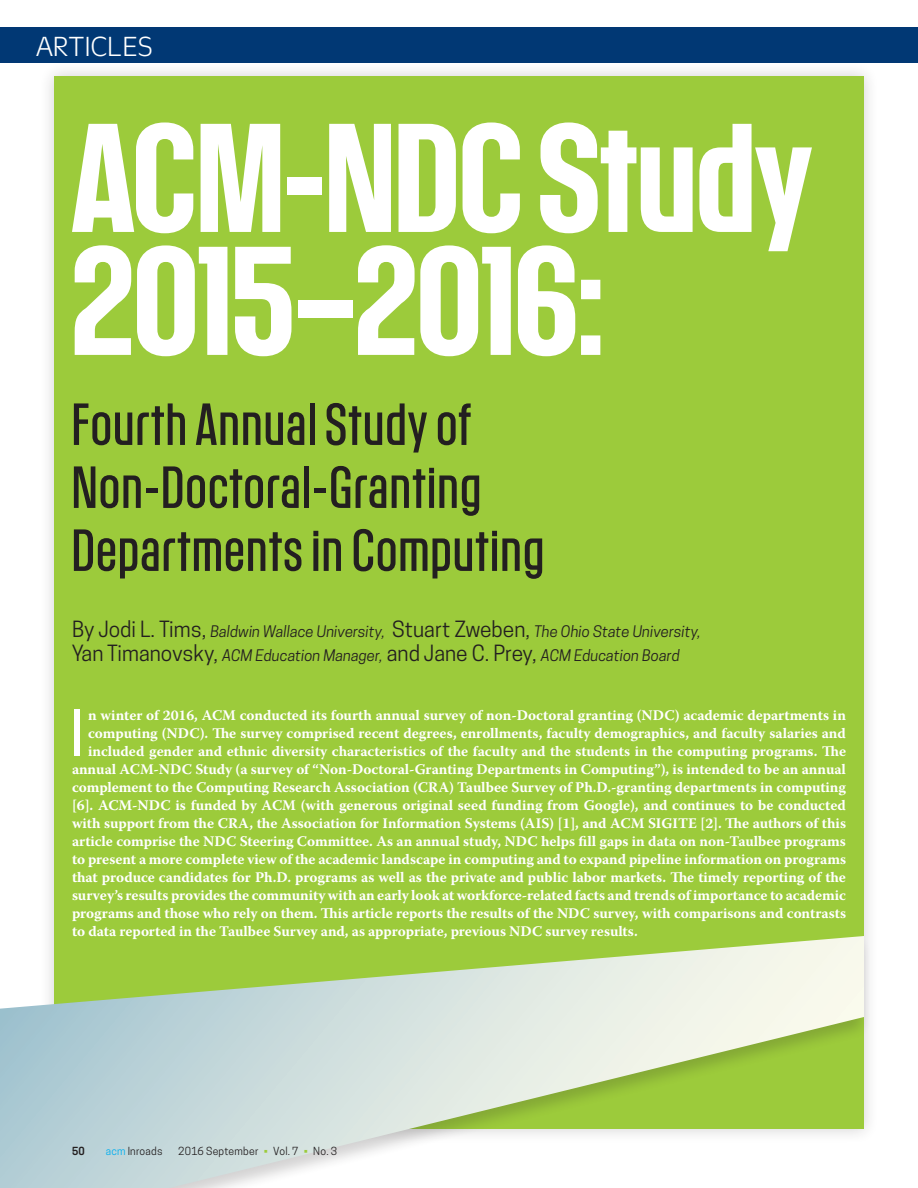
<style>
.page{position:relative;width:918px;height:1188px;background:#fff}
.page>*{position:absolute;margin:0;border:0;box-sizing:border-box;transform-origin:0 0}
.t1{font:500 148.5px/123px "FC Kaiser";color:#fff}
.t2{font:64.05px "FC Kaiser";color:#fff}
.t3{font:57px/63px "FC Kaiser";letter-spacing:.03em;color:#231f20}
.t4{font:300 30px "Clouseau Sans";color:#fff}
.t5{font:italic 15px/24px "Cooper Hewitt";color:#231f20}
.t6{font:700 14.7px "Warnock Pro";letter-spacing:-.005em;color:#fff}
.t7{font:10.5px "Cooper Hewitt";letter-spacing:.02em;color:#231f20}
.t8{font:600 10.5px "Cooper Hewitt";color:#231f20}
.s1{font-style:normal;font-size:21px}
.s2{color:#00aeef}
.s3{color:#9ccb3b}
</style>
<div class="page">
<div style="left:39px;top:61px;width:841px;height:1084px;background:#231f20;opacity:.2"></div>
<div style="left:54px;top:76px;width:810px;height:1054px;background:#9ccb3b"></div>
<svg style="left:0;top:936px;width:864px;height:252px"></svg>
<div style="left:0;top:27px;width:918px;height:36px;background:#013874"></div>
<h3 class="t4" style="left:36px;top:36px;width:118px">ARTICLES</h3>
<h1 class="t1" style="left:72px;top:104px;width:742px">ACM-NDC Study<br>2015–2016:</h1>
<h3 class="t3" style="left:72px;top:389px;width:473px">Fourth Annual Study of<br>Non-Doctoral-Granting<br>Departments in Computing</h3>
<p class="t5" style="left:72px;top:619px;width:630px"><span class="s1">By Jodi L. Tims,</span> Baldwin Wallace University, <span class="s1">Stuart Zweben,</span> The Ohio State University,<br><span class="s1">Yan Timanovsky,</span> ACM Education Manager, <span class="s1">and Jane C. Prey,</span> ACM Education Board</p>
<h2 class="t2" style="left:72px;top:690px;width:12px">I</h2>
<p class="t6" style="left:88px;top:706px;width:759px">n winter of 2016, ACM conducted its fourth annual survey of non-Doctoral granting (NDC) academic departments in</p>
<p class="t6" style="left:88px;top:724px;width:759px">computing (NDC). The survey comprised recent degrees, enrollments, faculty demographics, and faculty salaries and</p>
<p class="t6" style="left:88px;top:742px;width:759px">included gender and ethnic diversity characteristics of the faculty and the students in the computing programs. The</p>
<p class="t6" style="left:72px;top:760px;width:776px">annual ACM-NDC Study (a survey of “Non-Doctoral-Granting Departments in Computing”), is intended to be an annual</p>
<p class="t6" style="left:72px;top:778px;width:776px">complement to the Computing Research Association (CRA) Taulbee Survey of Ph.D.-granting departments in computing</p>
<p class="t6" style="left:72px;top:796px;width:776px">[6]. ACM-NDC is funded by ACM (with generous original seed funding from Google), and continues to be conducted</p>
<p class="t6" style="left:72px;top:814px;width:776px">with support from the CRA, the Association for Information Systems (AIS) [1], and ACM SIGITE [2]. The authors of this</p>
<p class="t6" style="left:72px;top:832px;width:775px">article comprise the NDC Steering Committee. As an annual study, NDC helps fill gaps in data on non-Taulbee programs</p>
<p class="t6" style="left:72px;top:850px;width:776px">to present a more complete view of the academic landscape in computing and to expand pipeline information on programs</p>
<p class="t6" style="left:72px;top:868px;width:776px">that produce candidates for Ph.D. programs as well as the private and public labor markets. The timely reporting of the</p>
<p class="t6" style="left:72px;top:886px;width:776px">survey’s results provides the community with an early look at workforce-related facts and trends of importance to academic</p>
<p class="t6" style="left:72px;top:904px;width:776px">programs and those who rely on them. This article reports the results of the NDC survey, with comparisons and contrasts</p>
<p class="t6" style="left:72px;top:922px;width:567px">to data reported in the Taulbee Survey and, as appropriate, previous NDC survey results.</p>
<p class="t8" style="left:72px;top:1145px;width:14px">50</p>
<p class="t7" style="left:106px;top:1145px;width:58px"><span class="s2">acm</span> Inroads</p>
<p class="t7" style="left:178px;top:1145px;width:160px">2016 September <span class="s3">•</span> Vol. 7 <span class="s3">•</span> No. 3</p>
</div>
